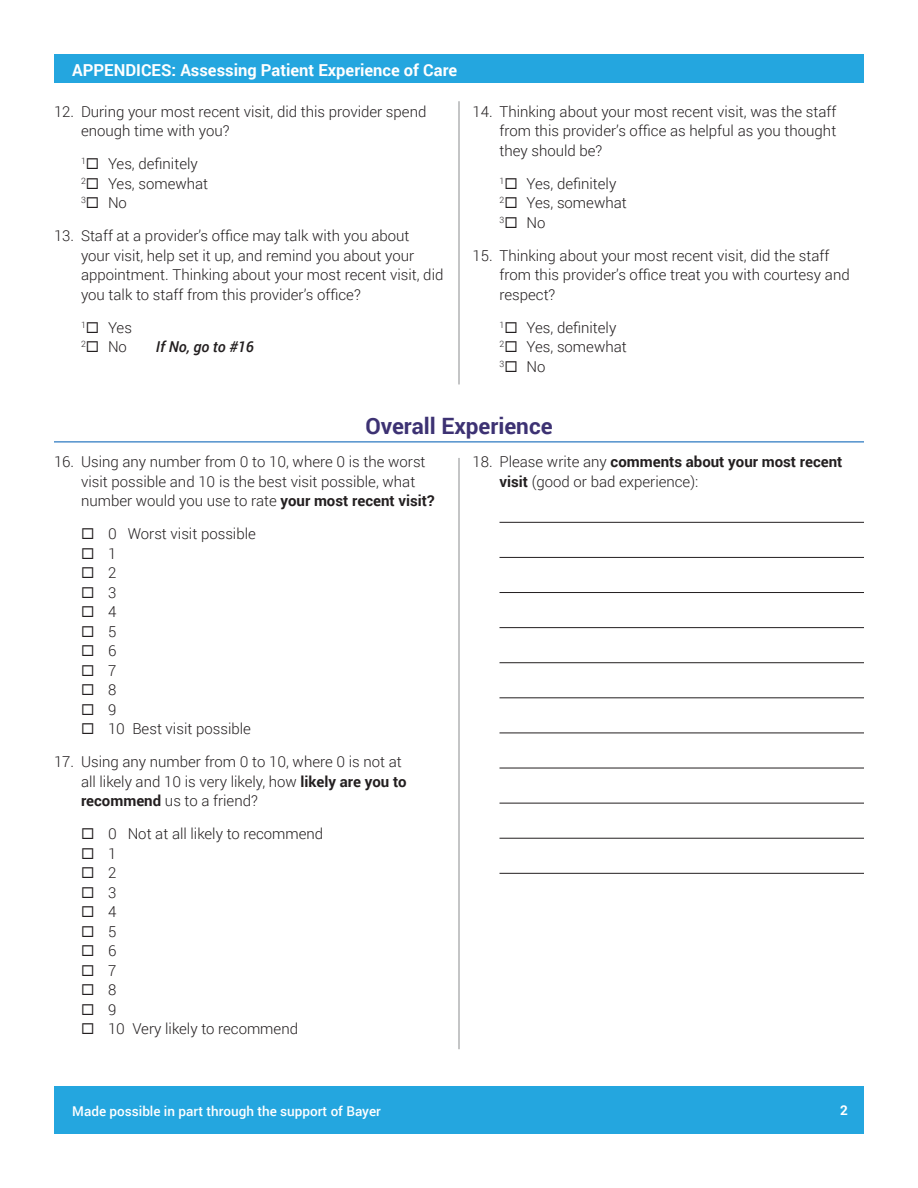
<style>
.page{position:relative;width:918px;height:1188px;background:#fff}
.page>*{position:absolute;margin:0;border:0;box-sizing:border-box;transform-origin:0 0}
.Heading_2{font:700 22.5px "Roboto";color:#3d3273}
.t1{font:700 16.5px "Roboto";color:#fff}
.body{font:300 15px/19.5px "Roboto";color:#231f20}
.body-2{font:italic 500 15px "Roboto";color:#231f20}
.t2{font:500 13.5px "Roboto";color:#fff}
.t3{font:700 13.5px "Roboto";color:#fff}
.s1{font-weight:700}
</style>
<div class="page">
<div style="left:54px;top:54px;width:810px;height:28px;background:#24a6df"></div>
<div style="left:54px;top:1086px;width:810px;height:48px;background:#24a6df"></div>
<hr style="left:54px;top:441px;width:810px;height:2px;background:#5090cc">
<hr style="left:500px;top:522px;width:364px;height:1px;background:#231f20">
<hr style="left:500px;top:557px;width:364px;height:1px;background:#231f20">
<hr style="left:500px;top:592px;width:364px;height:1px;background:#231f20">
<hr style="left:500px;top:627px;width:364px;height:1px;background:#231f20">
<hr style="left:500px;top:662px;width:364px;height:1px;background:#231f20">
<hr style="left:500px;top:697px;width:364px;height:1px;background:#231f20">
<hr style="left:500px;top:733px;width:364px;height:1px;background:#231f20">
<hr style="left:500px;top:768px;width:364px;height:1px;background:#231f20">
<hr style="left:500px;top:803px;width:364px;height:1px;background:#231f20">
<hr style="left:500px;top:838px;width:364px;height:1px;background:#231f20">
<hr style="left:500px;top:873px;width:364px;height:1px;background:#231f20">
<hr style="left:459px;top:458px;width:1px;height:591px;background:#8a8c8f">
<hr style="left:459px;top:101px;width:1px;height:283px;background:#8a8c8f">
<p class="t1" style="left:72px;top:58px;width:386px">APPENDICES: Assessing Patient Experience of Care</p>
<p class="body" style="left:81px;top:101px;width:347px;text-indent:-27px">12. During your most recent visit, did this provider spend enough time with you?</p>
<p class="body" style="left:81px;top:154px;width:118px"><sup>1</sup>◻ Yes, definitely</p>
<p class="body" style="left:81px;top:173px;width:129px"><sup>2</sup>◻ Yes, somewhat</p>
<p class="body" style="left:81px;top:193px;width:48px"><sup>3</sup>◻ No</p>
<p class="body" style="left:81px;top:226px;width:364px;text-indent:-27px">13. Staff at a provider’s office may talk with you about<br>your visit, help set it up, and remind you about your appointment. Thinking about your most recent visit, did you talk to staff from this provider’s office?</p>
<p class="body" style="left:81px;top:317px;width:53px"><sup>1</sup>◻ Yes</p>
<p class="body" style="left:81px;top:337px;width:48px"><sup>2</sup>◻ No</p>
<p class="body-2" style="left:156px;top:337px;width:99px">If No, go to #16</p>
<p class="body" style="left:500px;top:101px;width:338px;text-align:justify;text-indent:-27px">14. Thinking about your most recent visit, was the staff from this provider’s office as helpful as you thought they should be?</p>
<p class="body" style="left:500px;top:173px;width:118px"><sup>1</sup>◻ Yes, definitely</p>
<p class="body" style="left:500px;top:193px;width:129px"><sup>2</sup>◻ Yes, somewhat</p>
<p class="body" style="left:500px;top:212px;width:48px"><sup>3</sup>◻ No</p>
<p class="body" style="left:500px;top:245px;width:352px;text-indent:-27px">15. Thinking about your most recent visit, did the staff from this provider’s office treat you with courtesy and respect?</p>
<p class="body" style="left:500px;top:317px;width:118px"><sup>1</sup>◻ Yes, definitely</p>
<p class="body" style="left:500px;top:337px;width:129px"><sup>2</sup>◻ Yes, somewhat</p>
<p class="body" style="left:500px;top:356px;width:48px"><sup>3</sup>◻ No</p>
<p class="Heading_2" style="left:365px;top:410px;width:189px">Overall Experience</p>
<p class="body" style="left:81px;top:452px;width:355px;text-indent:-27px">16. Using any number from 0 to 10, where 0 is the worst visit possible and 10 is the best visit possible, what number would you use to rate <span class="s1">your most recent visit?</span></p>
<p class="body" style="left:81px;top:524px;width:176px">◻ 0 Worst visit possible</p>
<p class="body" style="left:81px;top:543px;width:37px">◻ 1</p>
<p class="body" style="left:81px;top:563px;width:37px">◻ 2</p>
<p class="body" style="left:81px;top:582px;width:37px">◻ 3</p>
<p class="body" style="left:81px;top:602px;width:37px">◻ 4</p>
<p class="body" style="left:81px;top:621px;width:37px">◻ 5</p>
<p class="body" style="left:81px;top:641px;width:37px">◻ 6</p>
<p class="body" style="left:81px;top:660px;width:37px">◻ 7</p>
<p class="body" style="left:81px;top:680px;width:37px">◻ 8</p>
<p class="body" style="left:81px;top:699px;width:37px">◻ 9</p>
<p class="body" style="left:81px;top:719px;width:171px">◻ 10 Best visit possible</p>
<p class="body" style="left:81px;top:752px;width:327px;text-indent:-27px">17. Using any number from 0 to 10, where 0 is not at all likely and 10 is very likely, how <span class="s1">likely are you to recommend</span> us to a friend?</p>
<p class="body" style="left:81px;top:824px;width:244px">◻ 0 Not at all likely to recommend</p>
<p class="body" style="left:81px;top:843px;width:37px">◻ 1</p>
<p class="body" style="left:81px;top:863px;width:37px">◻ 2</p>
<p class="body" style="left:81px;top:882px;width:37px">◻ 3</p>
<p class="body" style="left:81px;top:902px;width:37px">◻ 4</p>
<p class="body" style="left:81px;top:921px;width:37px">◻ 5</p>
<p class="body" style="left:81px;top:941px;width:37px">◻ 6</p>
<p class="body" style="left:81px;top:960px;width:37px">◻ 7</p>
<p class="body" style="left:81px;top:980px;width:37px">◻ 8</p>
<p class="body" style="left:81px;top:999px;width:37px">◻ 9</p>
<p class="body" style="left:81px;top:1019px;width:219px">◻ 10 Very likely to recommend</p>
<p class="body" style="left:500px;top:452px;width:345px;text-indent:-27px">18. Please write any <span class="s1">comments about your most recent visit</span> (good or bad experience):</p>
<p class="t2" style="left:72px;top:1102px;width:310px">Made possible in part through the support of Bayer</p>
<p class="t3" style="left:840px;top:1101px;width:9px">2</p>
</div>
